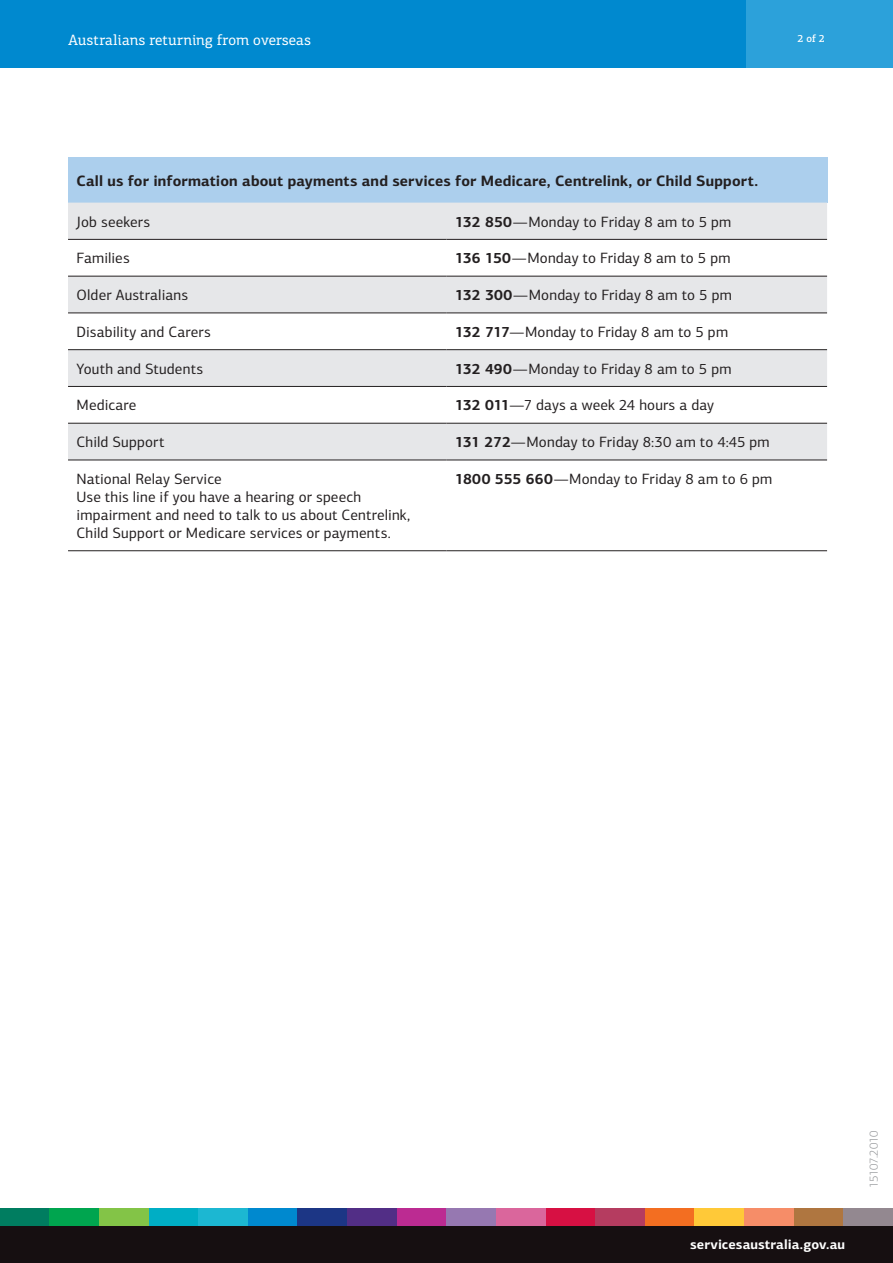
<style>
.page{position:relative;width:893px;height:1263px;background:#fff}
.page>*{position:absolute;margin:0;border:0;box-sizing:border-box;transform-origin:0 0}
._01_Body_Text{font:15px/18px "PF Centro Sans Pro";letter-spacing:.01em;color:#231f20}
._01_Body_Text-2{font:700 15px "PF Centro Sans Pro";letter-spacing:.01em;color:#231f20}
.t1{font:15px "PF Centro Slab Pro";letter-spacing:.005em;color:#fff}
.t2{font:700 13.5px "PF Centro Sans Pro";letter-spacing:.005em;color:#fff}
.t3{font:300 12px "PF Centro Sans Pro";letter-spacing:-.02em;color:#939598}
.t4{font:500 10.5px "PF Centro Slab Pro";color:#fff}
.s1{font-weight:700}
</style>
<div class="page">
<div style="left:0;top:0;width:893px;height:68px;background:#0089cf"></div>
<div style="left:0;top:1225px;width:893px;height:38px;background:#160f11"></div>
<div style="left:746px;top:0;width:147px;height:68px;background:#2ca1da"></div>
<div style="left:0;top:1208px;width:50px;height:17px;background:#007d60"></div>
<div style="left:50px;top:1208px;width:49px;height:17px;background:#00a54f"></div>
<div style="left:99px;top:1208px;width:50px;height:17px;background:#83c447"></div>
<div style="left:149px;top:1208px;width:49px;height:17px;background:#00aec5"></div>
<div style="left:198px;top:1208px;width:50px;height:17px;background:#1cb7d2"></div>
<div style="left:248px;top:1208px;width:50px;height:17px;background:#0089cf"></div>
<div style="left:298px;top:1208px;width:49px;height:17px;background:#1c3685"></div>
<div style="left:347px;top:1208px;width:50px;height:17px;background:#522e86"></div>
<div style="left:397px;top:1208px;width:49px;height:17px;background:#bc2b92"></div>
<div style="left:446px;top:1208px;width:50px;height:17px;background:#9678b1"></div>
<div style="left:496px;top:1208px;width:50px;height:17px;background:#da669c"></div>
<div style="left:546px;top:1208px;width:49px;height:17px;background:#d71043"></div>
<div style="left:595px;top:1208px;width:50px;height:17px;background:#b53c60"></div>
<div style="left:645px;top:1208px;width:49px;height:17px;background:#f36e21"></div>
<div style="left:694px;top:1208px;width:50px;height:17px;background:#ffc938"></div>
<div style="left:744px;top:1208px;width:50px;height:17px;background:#f68d68"></div>
<div style="left:794px;top:1208px;width:49px;height:17px;background:#af7640"></div>
<div style="left:843px;top:1208px;width:50px;height:17px;background:#938890"></div>
<div style="left:68px;top:157px;width:759px;height:46px;background:#accfed"></div>
<div style="left:68px;top:203px;width:759px;height:36px;background:#e6e7e9"></div>
<svg style="left:68px;top:275px;width:759px;height:185px;fill:#e6e7e9"></svg>
<hr style="left:68px;top:239px;width:378px;height:1px;background:#231f20">
<hr style="left:446px;top:239px;width:381px;height:1px;background:#231f20">
<hr style="left:68px;top:276px;width:378px;height:1px;background:#231f20">
<hr style="left:446px;top:276px;width:381px;height:1px;background:#231f20">
<hr style="left:68px;top:313px;width:378px;height:1px;background:#231f20">
<hr style="left:446px;top:313px;width:381px;height:1px;background:#231f20">
<hr style="left:68px;top:349px;width:378px;height:1px;background:#231f20">
<hr style="left:446px;top:349px;width:381px;height:1px;background:#231f20">
<hr style="left:68px;top:386px;width:378px;height:1px;background:#231f20">
<hr style="left:446px;top:386px;width:381px;height:1px;background:#231f20">
<hr style="left:68px;top:423px;width:378px;height:1px;background:#231f20">
<hr style="left:446px;top:423px;width:381px;height:1px;background:#231f20">
<hr style="left:68px;top:460px;width:378px;height:1px;background:#231f20">
<hr style="left:446px;top:460px;width:381px;height:1px;background:#231f20">
<hr style="left:68px;top:550px;width:378px;height:1px;background:#231f20">
<hr style="left:446px;top:550px;width:381px;height:1px;background:#231f20">
<p class="t1" style="left:68px;top:31px;width:244px">Australians returning from overseas</p>
<p class="t4" style="left:797px;top:32px;width:29px">2 of 2</p>
<p class="_01_Body_Text-2" style="left:77px;top:171px;width:683px">Call us for information about payments and services for Medicare, Centrelink, or Child Support.</p>
<p class="_01_Body_Text" style="left:77px;top:213px;width:75px">Job seekers</p>
<p class="_01_Body_Text" style="left:455px;top:213px;width:278px"><span class="s1">132 850</span>—Monday to Friday 8 am to 5 pm</p>
<p class="_01_Body_Text" style="left:77px;top:249px;width:55px">Families</p>
<p class="_01_Body_Text" style="left:455px;top:249px;width:277px"><span class="s1">136 150</span>—Monday to Friday 8 am to 5 pm</p>
<p class="_01_Body_Text" style="left:77px;top:286px;width:113px">Older Australians</p>
<p class="_01_Body_Text" style="left:455px;top:286px;width:278px"><span class="s1">132 300</span>—Monday to Friday 8 am to 5 pm</p>
<p class="_01_Body_Text" style="left:77px;top:323px;width:136px">Disability and Carers</p>
<p class="_01_Body_Text" style="left:455px;top:323px;width:275px"><span class="s1">132 717</span>—Monday to Friday 8 am to 5 pm</p>
<p class="_01_Body_Text" style="left:77px;top:360px;width:128px">Youth and Students</p>
<p class="_01_Body_Text" style="left:455px;top:360px;width:278px"><span class="s1">132 490</span>—Monday to Friday 8 am to 5 pm</p>
<p class="_01_Body_Text" style="left:77px;top:396px;width:61px">Medicare</p>
<p class="_01_Body_Text" style="left:455px;top:396px;width:260px"><span class="s1">132 011</span>—7 days a week 24 hours a day</p>
<p class="_01_Body_Text" style="left:77px;top:433px;width:89px">Child Support</p>
<p class="_01_Body_Text" style="left:455px;top:433px;width:316px"><span class="s1">131 272</span>—Monday to Friday 8:30 am to 4:45 pm</p>
<p class="_01_Body_Text" style="left:77px;top:470px;width:335px">National Relay Service<br>Use this line if you have a hearing or speech impairment and need to talk to us about Centrelink, Child Support or Medicare services or payments.</p>
<p class="_01_Body_Text" style="left:455px;top:470px;width:319px"><span class="s1">1800 555 660</span>—Monday to Friday 8 am to 6 pm</p>
<p class="t2" style="left:690px;top:1236px;width:156px">servicesaustralia.gov.au</p>
<p class="t3" style="left:867px;top:1188px;width:58px;rotate:-90deg">15107.2010</p>
</div>
